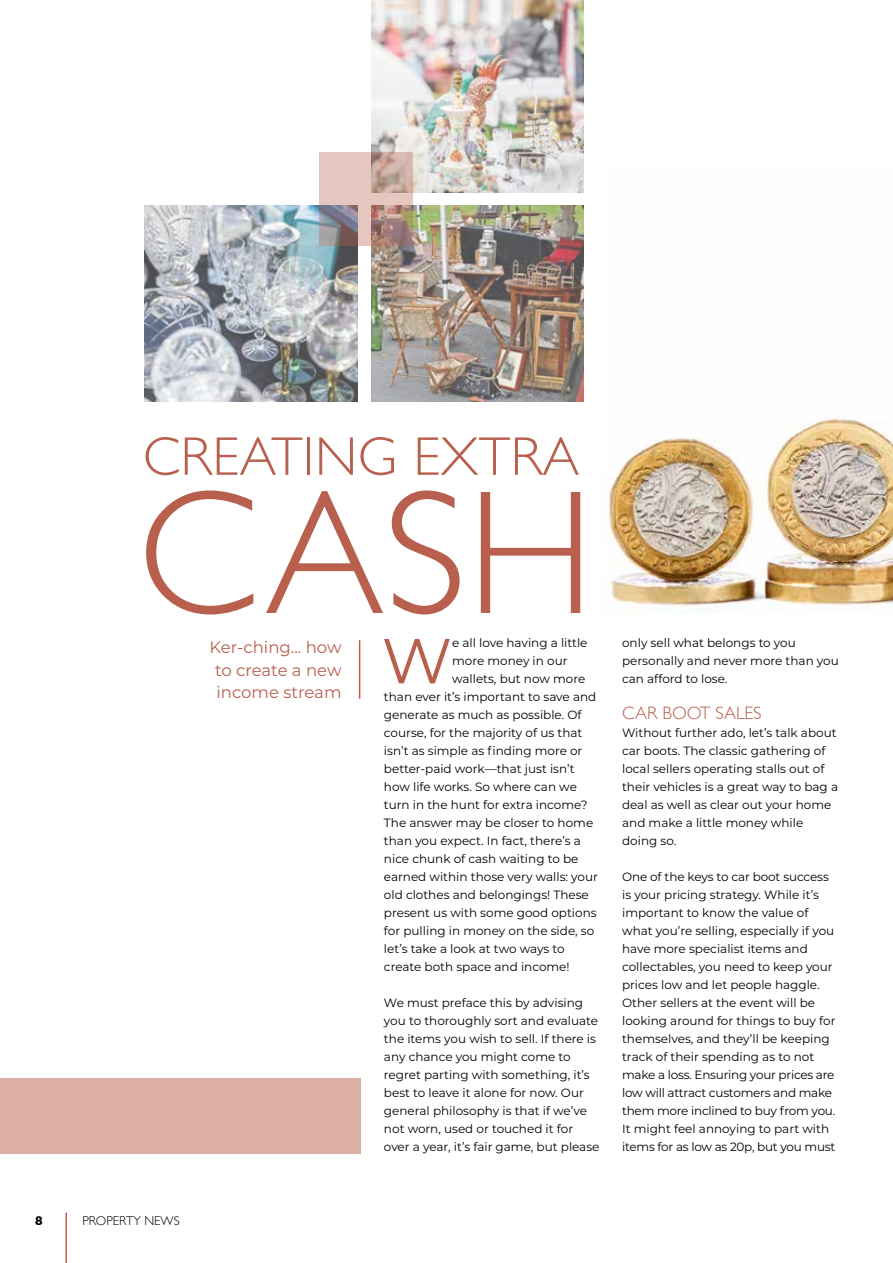
<style>
.page{position:relative;width:893px;height:1263px;background:#fff}
.page>*{position:absolute;margin:0;border:0;box-sizing:border-box;transform-origin:0 0}
.t1{font:300 177.3px "Gill Sans";color:#b85f4d}
.t2{font:63.45px "Montserrat";color:#b85f4d}
.t3{font:300 54.6px "Gill Sans";letter-spacing:.01em;color:#b85f4d}
.t4{font:300 18px "Gill Sans";color:#b85f4d}
.t5{font:16.5px/22.5px "Montserrat";color:#b85f4d;text-align:center}
.t6{font:300 12.75px "Gill Sans";color:#000}
.t7{font:700 12.75px "Gill Sans";color:#000}
.t8{font:12px/18px "Montserrat";color:#000}
</style>
<div class="page">
<hr style="left:65px;top:1213px;width:2px;height:50px;background:#b85f4d">
<img style="left:605px;top:413px;width:288px;height:199px">
<hr style="left:359px;top:640px;width:1px;height:59px;background:#b85f4d">
<img style="left:145px;top:206px;width:212px;height:195px">
<img style="left:371px;top:206px;width:213px;height:195px">
<img style="left:371px;top:0;width:213px;height:192px">
<svg style="left:319px;top:152px;width:93px;height:94px;background:#c1a5a0"></svg>
<div style="left:0;top:1078px;width:361px;height:76px;background:#dbafa6"></div>
<h3 class="t3" style="left:143px;top:414px;width:438px">CREATING EXTRA</h3>
<h1 class="t1" style="left:137px;top:415px;width:458px">CASH</h1>
<h3 class="t5" style="left:209px;top:635px;width:134px">Ker-ching... how to create a new income stream</h3>
<h2 class="t2" style="left:382px;top:617px;width:72px">W</h2>
<p class="t8" style="left:452px;top:634px;width:137px">e all love having a little</p>
<p class="t8" style="left:452px;top:652px;width:117px">more money in our</p>
<p class="t8" style="left:452px;top:670px;width:135px">wallets, but now more</p>
<p class="t8" style="left:384px;top:688px;width:214px">than ever it’s important to save and</p>
<p class="t8" style="left:384px;top:706px;width:199px">generate as much as possible. Of</p>
<p class="t8" style="left:384px;top:724px;width:200px">course, for the majority of us that</p>
<p class="t8" style="left:384px;top:742px;width:200px">isn’t as simple as finding more or</p>
<p class="t8" style="left:384px;top:760px;width:192px">better-paid work—that just isn’t</p>
<p class="t8" style="left:384px;top:778px;width:194px">how life works. So where can we</p>
<p class="t8" style="left:384px;top:796px;width:205px">turn in the hunt for extra income?</p>
<p class="t8" style="left:384px;top:814px;width:211px">The answer may be closer to home</p>
<p class="t8" style="left:384px;top:832px;width:198px">than you expect. In fact, there’s a</p>
<p class="t8" style="left:384px;top:850px;width:196px">nice chunk of cash waiting to be</p>
<p class="t8" style="left:384px;top:868px;width:216px">earned within those very walls: your</p>
<p class="t8" style="left:384px;top:886px;width:206px">old clothes and belongings! These</p>
<p class="t8" style="left:384px;top:904px;width:214px">present us with some good options</p>
<p class="t8" style="left:384px;top:922px;width:212px">for pulling in money on the side, so</p>
<p class="t8" style="left:384px;top:940px;width:182px">let’s take a look at two ways to</p>
<p class="t8" style="left:384px;top:958px;width:187px">create both space and income!</p>
<p class="t8" style="left:384px;top:994px;width:217px">We must preface this by advising you to thoroughly sort and evaluate the items you wish to sell. If there is any chance you might come to regret parting with something, it’s best to leave it alone for now. Our general philosophy is that if we’ve not worn, used or touched it for over a year, it’s fair game, but please</p>
<p class="t8" style="left:622px;top:634px;width:218px">only sell what belongs to you personally and never more than you can afford to lose.</p>
<h3 class="t4" style="left:622px;top:699px;width:141px">CAR BOOT SALES</h3>
<p class="t8" style="left:622px;top:724px;width:217px">Without further ado, let’s talk about car boots. The classic gathering of local sellers operating stalls out of their vehicles is a great way to bag a deal as well as clear out your home and make a little money while doing so.</p>
<p class="t8" style="left:622px;top:868px;width:215px">One of the keys to car boot success is your pricing strategy. While it’s important to know the value of what you’re selling, especially if you have more specialist items and collectables, you need to keep your prices low and let people haggle.<br>Other sellers at the event will be looking around for things to buy for themselves, and they’ll be keeping track of their spending as to not make a loss. Ensuring your prices are low will attract customers and make them more inclined to buy from you.<br>It might feel annoying to part with items for as low as 20p, but you must</p>
<p class="t7" style="left:35px;top:1211px;width:9px">8</p>
<p class="t6" style="left:82px;top:1211px;width:99px">PROPERTY NEWS</p>
</div>
